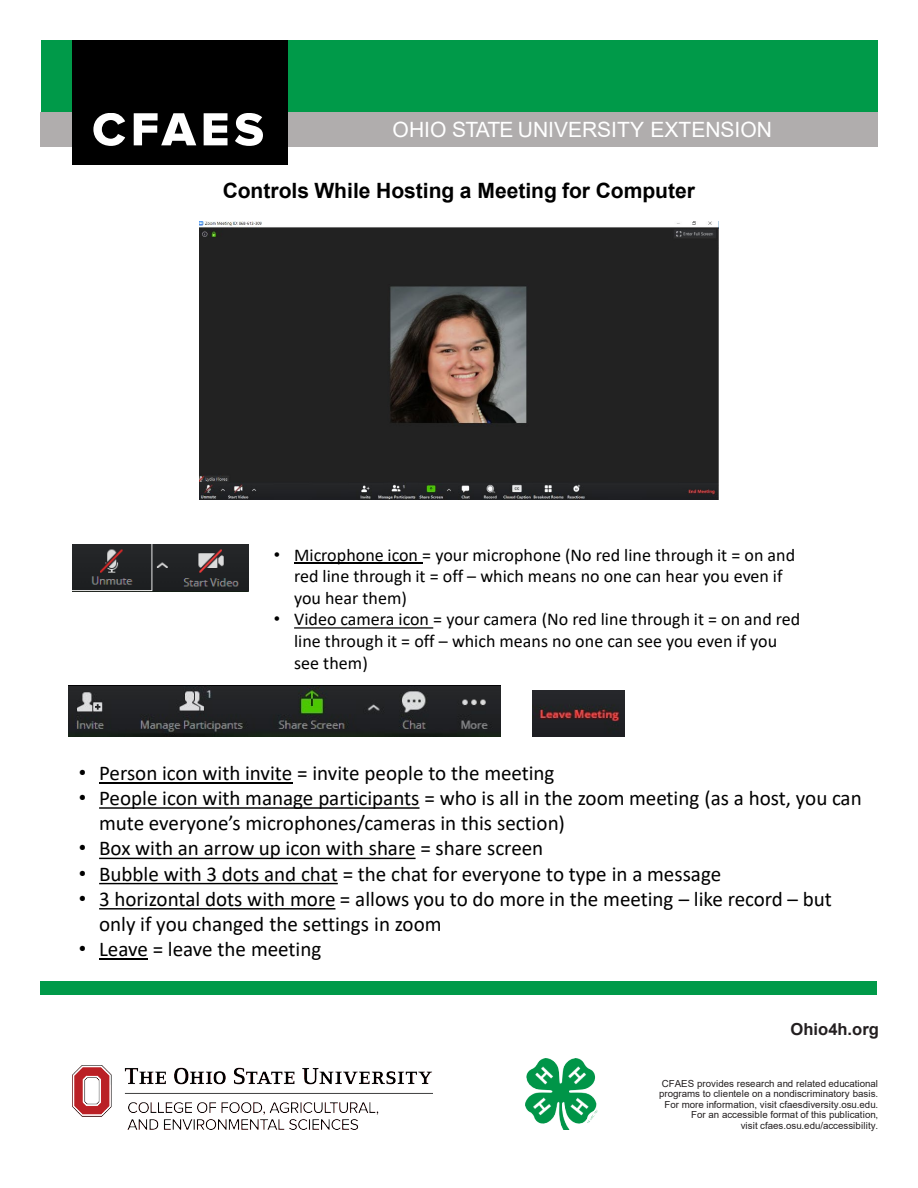
<style>
.page{position:relative;width:918px;height:1188px;background:#fff}
.page>*{position:absolute;margin:0;border:0;box-sizing:border-box;transform-origin:0 0}
.t1{font:21px/25.2px "Calibri";color:#000}
.t2{font:700 21px "Arial";letter-spacing:-.005em;color:#000}
.t3{font:21px "Arial";color:#fff}
.t4{font:18px/21.6px "Calibri";color:#000}
.t5{font:700 16.5px "Arial";color:#231f20}
.t6{font:9.75px/10.5px "Arial";color:#231f20;text-align:right}
.s1{font-family:"Arial"}
</style>
<div class="page">
<div style="left:41px;top:40px;width:836px;height:72px;background:#009a49"></div>
<div style="left:40px;top:981px;width:838px;height:14px;background:#009a49"></div>
<div style="left:40px;top:112px;width:837px;height:35px;background:#b0adad"></div>
<div style="left:72px;top:40px;width:215px;height:125px;background:#000"></div>
<img style="left:526px;top:1059px;width:71px;height:71px">
<img style="left:73px;top:1065px;width:359px;height:65px">
<svg style="left:93px;top:113px;width:32px;height:33px"></svg>
<svg style="left:134px;top:113px;width:62px;height:32px"></svg>
<svg style="left:204px;top:113px;width:24px;height:32px"></svg>
<svg style="left:235px;top:113px;width:28px;height:33px"></svg>
<hr style="left:99px;top:782px;width:193px;height:2px;background:#000">
<svg style="left:99px;top:807px;width:321px;height:2px"></svg>
<svg style="left:99px;top:858px;width:317px;height:1px"></svg>
<svg style="left:99px;top:883px;width:239px;height:1px"></svg>
<svg style="left:99px;top:908px;width:236px;height:2px"></svg>
<hr style="left:99px;top:958px;width:49px;height:2px;background:#000">
<img style="left:199px;top:222px;width:520px;height:277px">
<img style="left:72px;top:544px;width:177px;height:47px">
<img style="left:68px;top:685px;width:433px;height:52px">
<hr style="left:294px;top:563px;width:128px;height:1px;background:#000">
<svg style="left:294px;top:627px;width:139px;height:2px"></svg>
<img style="left:532px;top:690px;width:93px;height:47px">
<p class="t3" style="left:393px;top:116px;width:381px">OHIO STATE UNIVERSITY EXTENSION</p>
<p class="t2" style="left:223px;top:175px;width:474px">Controls While Hosting a Meeting for Computer</p>
<p class="t4" style="left:294px;top:543px;width:503px;text-indent:-20px"><span class="s1">•</span> Microphone icon = your microphone (No red line through it = on and red line through it = off – which means no one can hear you even if you hear them)</p>
<p class="t4" style="left:294px;top:608px;width:508px;text-indent:-20px"><span class="s1">•</span> Video camera icon = your camera (No red line through it = on and red line through it = off – which means no one can see you even if you see them)</p>
<p class="t1" style="left:79px;top:760px;width:477px"><span class="s1">•</span> Person icon with invite = invite people to the meeting</p>
<p class="t1" style="left:99px;top:785px;width:764px;text-indent:-20px"><span class="s1">•</span> People icon with manage participants = who is all in the zoom meeting (as a host, you can mute everyone’s microphones/cameras in this section)</p>
<p class="t1" style="left:79px;top:835px;width:466px"><span class="s1">•</span> Box with an arrow up icon with share = share screen</p>
<p class="t1" style="left:79px;top:860px;width:644px"><span class="s1">•</span> Bubble with 3 dots and chat = the chat for everyone to type in a message</p>
<p class="t1" style="left:99px;top:886px;width:734px;text-indent:-20px"><span class="s1">•</span> 3 horizontal dots with more = allows you to do more in the meeting – like record – but only if you changed the settings in zoom</p>
<p class="t1" style="left:79px;top:936px;width:244px"><span class="s1">•</span> Leave = leave the meeting</p>
<p class="t5" style="left:791px;top:1018px;width:90px">Ohio4h.org</p>
<p class="t6" style="left:659px;top:1078px;width:221px">CFAES provides research and related educational programs to clientele on a nondiscriminatory basis.<br>For more information, visit cfaesdiversity.osu.edu.<br>For an accessible format of this publication,<br>visit cfaes.osu.edu/accessibility.</p>
</div>
